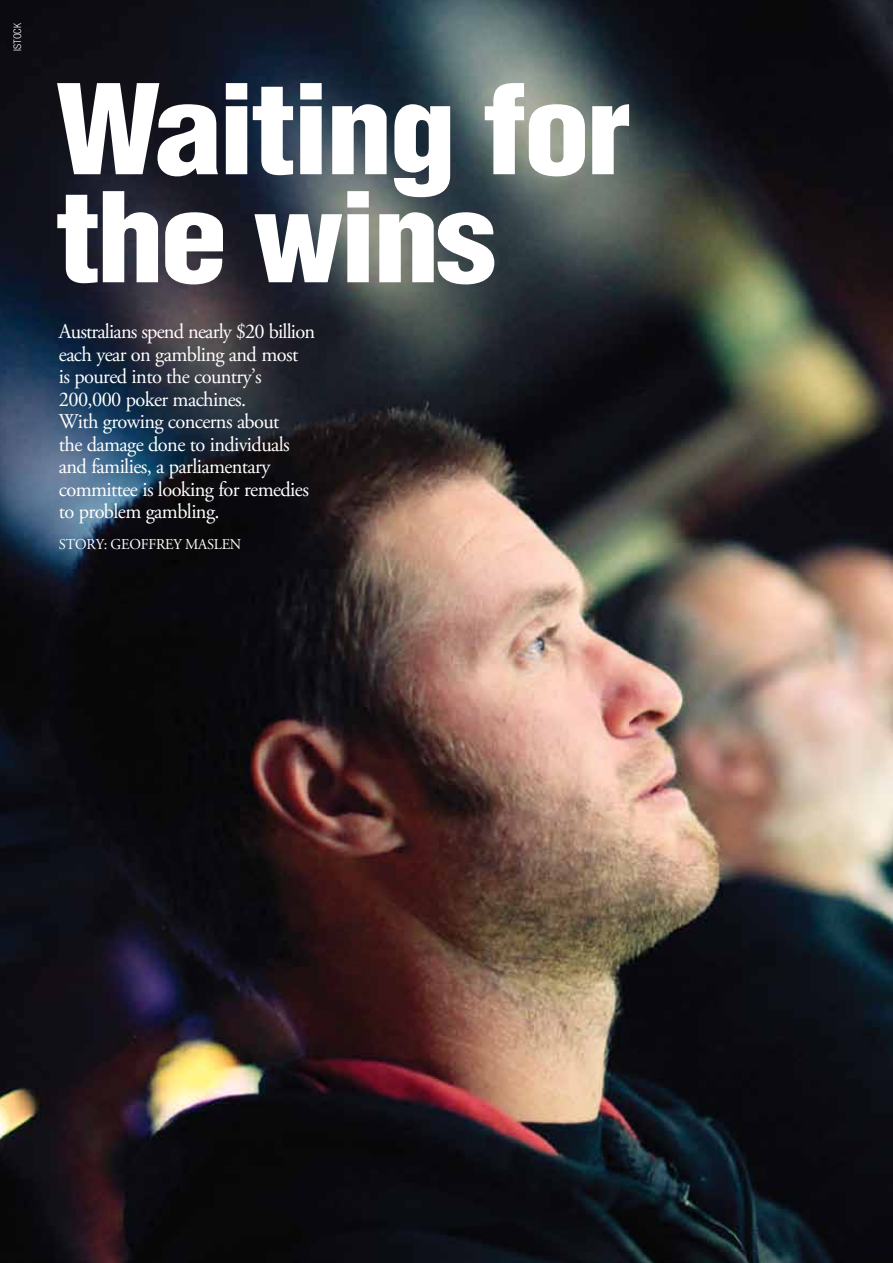
<style>
.page{position:relative;width:893px;height:1263px;background:#fff}
.page>*{position:absolute;margin:0;border:0;box-sizing:border-box;transform-origin:0 0}
.t1{font:900 condensed 121.5px/108px "Helvetica";letter-spacing:-.03em;color:#fff;scale:1.11 1}
.t2{font:21px/22.5px "Adobe Garamond Pro";letter-spacing:-.03em;color:#fff}
.t3{font:15px "Adobe Garamond Pro";letter-spacing:-.015em;color:#fff}
.t4{font:300 condensed 10.5px "Helvetica Neue";color:#fff}
</style>
<div class="page">
<img style="left:0;top:0;width:893px;height:1263px">
<p class="t4" style="left:11px;top:51px;width:30px;rotate:-90deg">iSTOCK</p>
<h1 class="t1" style="left:56px;top:74px;width:520px">Waiting for the wins</h1>
<p class="t2" style="left:59px;top:321px;width:258px">Australians spend nearly $20 billion each year on gambling and most<br>is poured into the country’s<br>200,000 poker machines.<br>With growing concerns about<br>the damage done to individuals and families, a parliamentary committee is looking for remedies to problem gambling.</p>
<p class="t3" style="left:59px;top:536px;width:149px">Story: Geoffrey Masle</p>
<p class="t3" style="left:230px;top:536px;width:13px">n</p>
</div>
